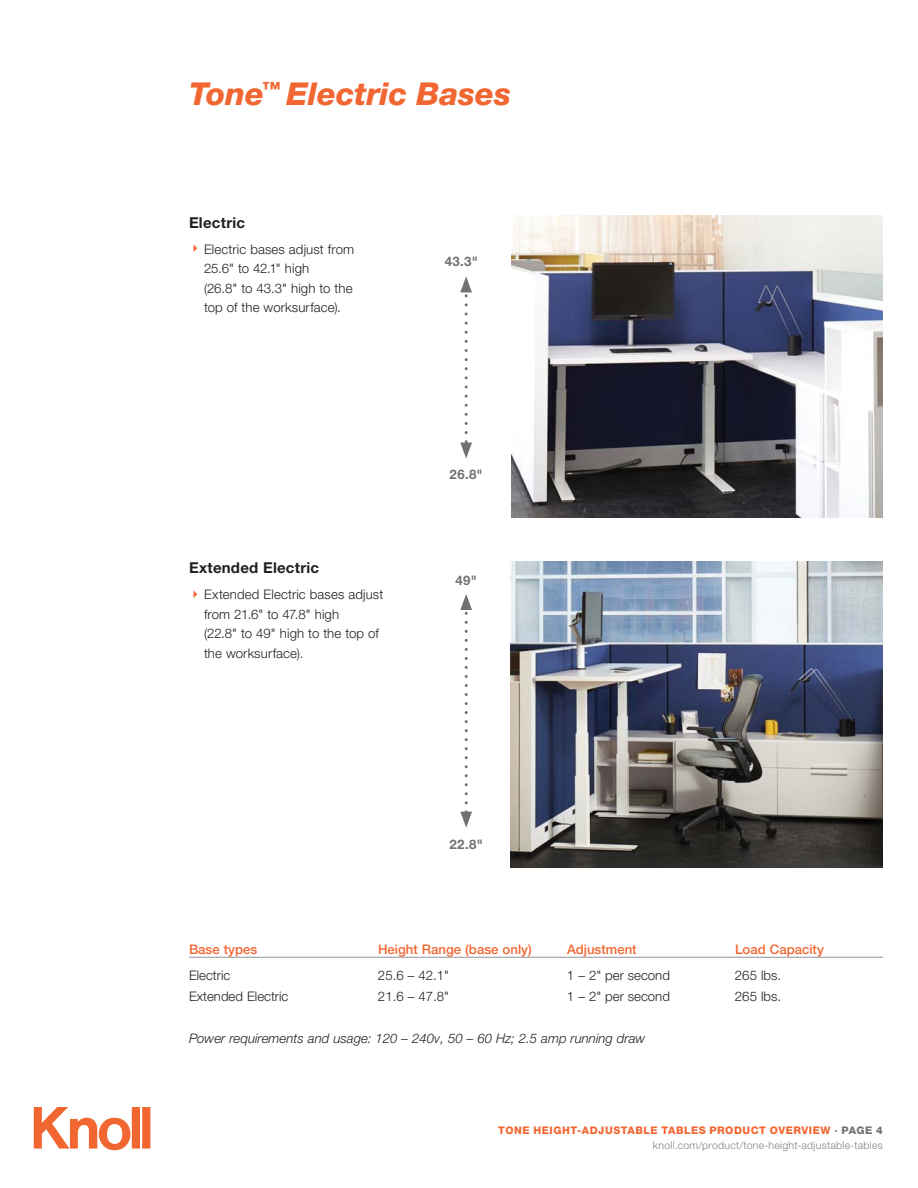
<style>
.page{position:relative;width:918px;height:1188px;background:#fff}
.page>*{position:absolute;margin:0;border:0;box-sizing:border-box;transform-origin:0 0}
.t1{font:italic 800 31.5px "Helvetica Neue";letter-spacing:-.005em;color:#f26631}
.t2{font:700 15px "Helvetica Neue";letter-spacing:.015em;color:#231f20}
.t3{font:300 13.2px/19.5px "Helvetica Neue";letter-spacing:.005em;color:#231f20}
.t4{font:italic 300 13.2px "Helvetica Neue";color:#231f20}
.t5{font:500 13.2px "Helvetica Neue";color:#f26631}
.t6{font:700 13.2px "Helvetica Neue";letter-spacing:.03em;color:#717073}
.t7{font:300 10.5px/15.1px "Helvetica Neue";letter-spacing:.03em;color:#808285;text-align:right}
.s1{font-weight:800;color:#f26631}
.s2{font-weight:800;color:#717073}
</style>
<div class="page">
<svg style="left:34px;top:1107px;width:96px;height:43px"></svg>
<div style="left:132px;top:1107px;width:8px;height:42px;background:#f26631"></div>
<div style="left:142px;top:1107px;width:8px;height:42px;background:#f26631"></div>
<hr style="left:189px;top:957px;width:694px;height:1px;background:#939598">
<img style="left:511px;top:216px;width:372px;height:301px">
<img style="left:510px;top:561px;width:373px;height:307px">
<svg style="left:460px;top:276px;width:12px;height:183px"></svg>
<svg style="left:460px;top:594px;width:12px;height:234px"></svg>
<h1 class="t1" style="left:189px;top:83px;width:324px">Tone<sup>™</sup> Electric Bases</h1>
<p class="t2" style="left:189px;top:217px;width:58px">Electric</p>
<p class="t3" style="left:204px;top:241px;width:152px">Electric bases adjust from<br>25.6" to 42.1" high<br>(26.8" to 43.3" high to the top of the worksurface).</p>
<p class="t2" style="left:189px;top:562px;width:132px">Extended Electric</p>
<p class="t3" style="left:204px;top:586px;width:181px">Extended Electric bases adjust from 21.6" to 47.8" high<br>(22.8" to 49" high to the top of the worksurface).</p>
<p class="t6" style="left:445px;top:256px;width:35px">43.3"</p>
<p class="t6" style="left:450px;top:470px;width:35px">26.8"</p>
<p class="t6" style="left:456px;top:576px;width:23px">49"</p>
<p class="t6" style="left:450px;top:840px;width:35px">22.8"</p>
<p class="t5" style="left:189px;top:945px;width:70px">Base types</p>
<p class="t5" style="left:378px;top:945px;width:155px">Height Range (base only)</p>
<p class="t5" style="left:567px;top:945px;width:71px">Adjustment</p>
<p class="t5" style="left:735px;top:945px;width:90px">Load Capacity</p>
<p class="t3" style="left:189px;top:966px;width:43px">Electric</p>
<p class="t3" style="left:378px;top:966px;width:72px">25.6 – 42.1"</p>
<p class="t3" style="left:567px;top:966px;width:104px">1 – 2" per second</p>
<p class="t3" style="left:735px;top:966px;width:48px">265 lbs.</p>
<p class="t3" style="left:189px;top:987px;width:101px">Extended Electric</p>
<p class="t3" style="left:378px;top:987px;width:72px">21.6 – 47.8"</p>
<p class="t3" style="left:567px;top:987px;width:104px">1 – 2" per second</p>
<p class="t3" style="left:735px;top:987px;width:48px">265 lbs.</p>
<p class="t4" style="left:189px;top:1033px;width:458px">Power requirements and usage: 120 – 240v, 50 – 60 Hz; 2.5 amp running draw</p>
<p class="t7" style="left:498px;top:1124px;width:386px"><span class="s1">TONE HEIGHT-ADJUSTABLE TABLES PRODUCT OVERVIEW</span> <span class="s2">· PAGE 4 </span>knoll.com/product/tone-height-adjustable-tables</p>
</div>
